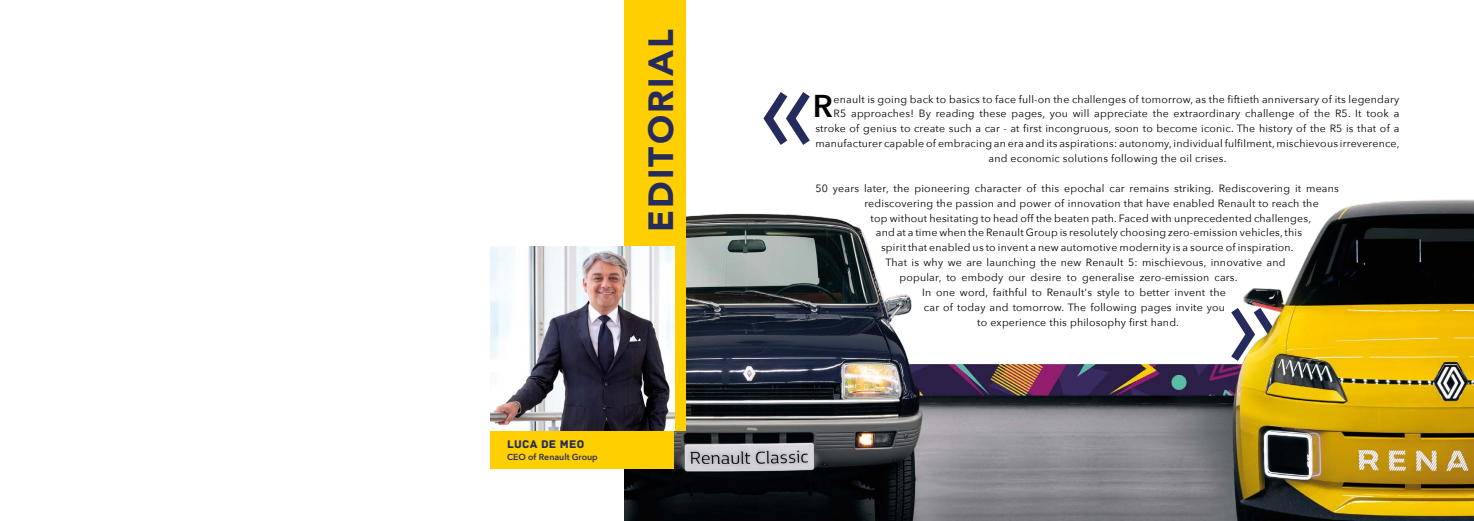
<style>
.page{position:relative;width:1474px;height:521px;background:#fff}
.page>*{position:absolute;margin:0;border:0;box-sizing:border-box;transform-origin:0 0}
.t1{font:900 35px "Avenir";letter-spacing:.06em;color:#252c5d}
.t2{font:600 31.5px "Avenir Next";color:#000}
.t3{font:11.72px "Archive";letter-spacing:.02em;color:#252c5d}
.t4{font:10.5px "Avenir Next";letter-spacing:.02em;color:#000}
.t5{font:600 8.75px "Avenir Next";color:#252c5d}
</style>
<div class="page">
<img style="left:624px;top:96px;width:849px;height:425px">
<svg style="left:763px;top:92px;width:46px;height:53px"></svg>
<div style="left:624px;top:0;width:62px;height:430px;background:#ffcf00"></div>
<div style="left:490px;top:430px;width:184px;height:39px;background:#ffcf00"></div>
<img style="left:490px;top:247px;width:184px;height:183px">
<h1 class="t1" style="left:631px;top:232px;width:204px;rotate:-90deg">EDITORIAL</h1>
<p class="t3" style="left:507px;top:437px;width:78px">LUCA DE MEO</p>
<p class="t5" style="left:507px;top:449px;width:92px">CEO of Renault Group</p>
<h2 class="t2" style="left:813px;top:79px;width:22px">R</h2>
<p class="t4" style="left:833px;top:90px;width:567px">enault is going back to basics to face full-on the challenges of tomorrow, as the fiftieth anniversary of its legendary</p>
<p class="t4" style="left:833px;top:105px;width:567px">R5 approaches! By reading these pages, you will appreciate the extraordinary challenge of the R5. It took a</p>
<p class="t4" style="left:815px;top:120px;width:585px">stroke of genius to create such a car - at first incongruous, soon to become iconic. The history of the R5 is that of a</p>
<p class="t4" style="left:815px;top:135px;width:585px">manufacturer capable of embracing an era and its aspirations: autonomy, individual fulfilment, mischievous irreverence,</p>
<p class="t4" style="left:988px;top:149px;width:239px">and economic solutions following the oil crises.</p>
<p class="t4" style="left:815px;top:179px;width:525px">50 years later, the pioneering character of this epochal car remains striking. Rediscovering it means</p>
<p class="t4" style="left:864px;top:194px;width:456px">rediscovering the passion and power of innovation that have enabled Renault to reach the</p>
<p class="t4" style="left:870px;top:209px;width:442px">top without hesitating to head off the beaten path. Faced with unprecedented challenges,</p>
<p class="t4" style="left:875px;top:224px;width:428px">and at a time when the Renault Group is resolutely choosing zero-emission vehicles, this</p>
<p class="t4" style="left:881px;top:239px;width:414px">spirit that enabled us to invent a new automotive modernity is a source of inspiration.</p>
<p class="t4" style="left:885px;top:254px;width:401px">That is why we are launching the new Renault 5: mischievous, innovative and</p>
<p class="t4" style="left:899px;top:268px;width:340px">popular, to embody our desire to generalise zero-emission cars.</p>
<p class="t4" style="left:922px;top:283px;width:305px">In one word, faithful to Renault's style to better invent the</p>
<p class="t4" style="left:924px;top:298px;width:303px">car of today and tomorrow. The following pages invite you</p>
<p class="t4" style="left:977px;top:313px;width:203px">to experience this philosophy first hand.</p>
</div>
